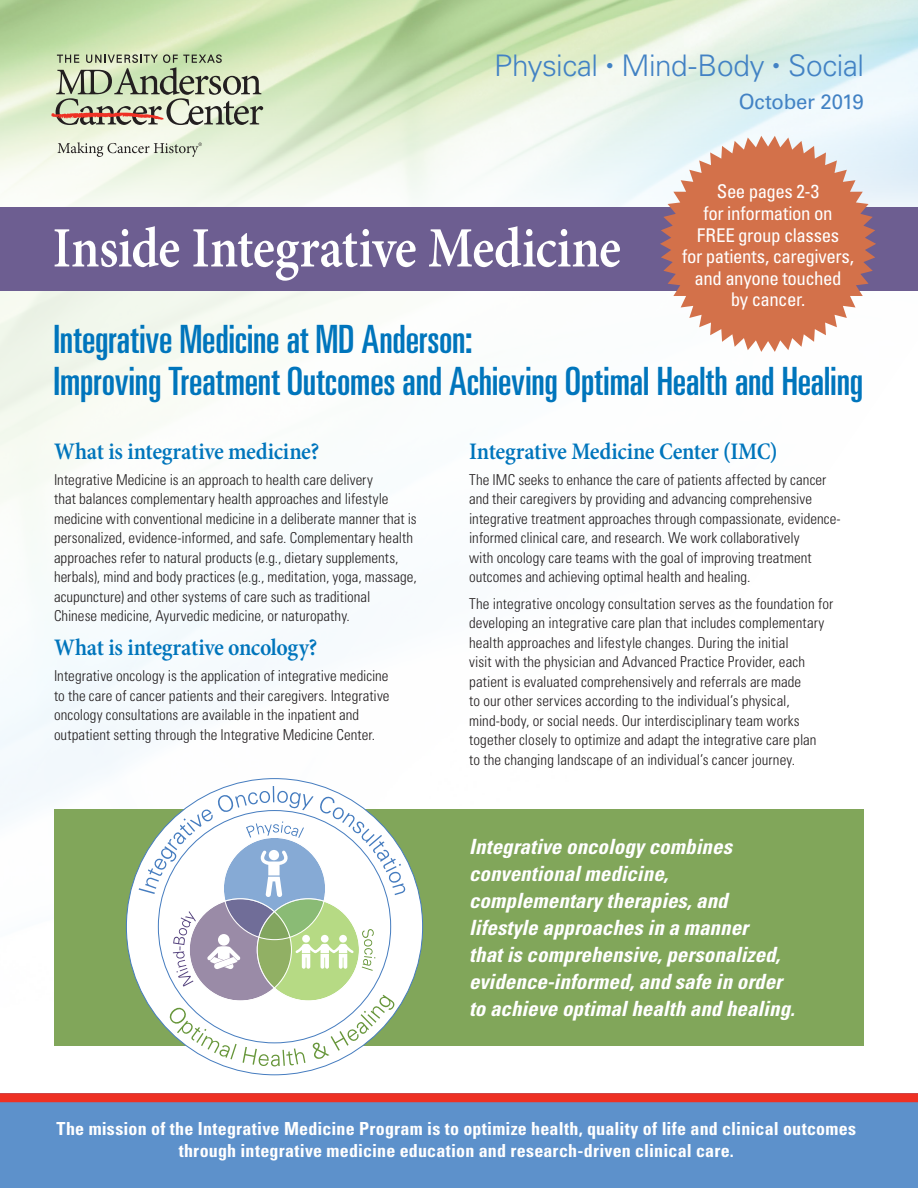
<style>
.page{position:relative;width:918px;height:1188px;background:#fff}
.page>*{position:absolute;margin:0;border:0;box-sizing:border-box;transform-origin:0 0}
.t1{font:600 57.15px "Minion Pro";letter-spacing:-.01em;color:#fff;scale:.89 1}
.t2{font:ultra-condensed 39px/42px "Univers LT Std";letter-spacing:-.005em;color:#0075bc}
.t3{font:300 29.7px "Univers LT Std";letter-spacing:-.015em;color:#4282c4}
.Blue_Headlines{font:600 condensed 24px "Minion Pro";letter-spacing:-.015em;color:#0075bc}
.Front_page_text{font:italic 700 condensed 21px/27px "Univers LT Std";color:#fff}
.t4{font:20.85px "Univers LT Std";letter-spacing:-.01em;color:#4282c4}
.t5{font:condensed 18.9px/21.6px "Univers LT Std";letter-spacing:-.025em;color:#fff;text-align:center}
.t6{font:700 condensed 18px/22.5px "Univers LT Std";letter-spacing:.01em;color:#fff;text-align:center}
.Front_page_text-2{font:300 condensed 15px/19.5px "Univers LT Std";letter-spacing:.005em;color:#231f20}
</style>
<div class="page">
<img style="left:0;top:291px;width:864px;height:785px">
<img style="left:0;top:0;width:918px;height:208px">
<div style="left:0;top:1093px;width:918px;height:95px;background:#5d91cb"></div>
<div style="left:0;top:208px;width:918px;height:83px;background:#6d5e91"></div>
<svg style="left:51px;top:54px;width:212px;height:71px;background:#b4ba9e"></svg>
<svg style="left:57px;top:142px;width:145px;height:15px"></svg>
<div style="left:0;top:1093px;width:918px;height:9px;background:#ee3124"></div>
<svg style="left:660px;top:136px;width:216px;height:216px;fill:#d3714a"></svg>
<div style="left:55px;top:810px;width:809px;height:236px;background:#81a65a"></div>
<div style="left:126px;top:779px;width:297px;height:296px;background:#fff;border-radius:50%"></div>
<svg style="left:223px;top:837px;width:103px;height:103px"></svg>
<svg style="left:189px;top:899px;width:102px;height:102px;background:#9589a7"></svg>
<svg style="left:257px;top:899px;width:102px;height:102px;background:#a8cb7f"></svg>
<svg style="left:173px;top:911px;width:23px;height:76px"></svg>
<svg style="left:362px;top:929px;width:13px;height:42px"></svg>
<div style="left:302px;top:935px;width:8px;height:8px;background:#fff;border-radius:50%"></div>
<div style="left:321px;top:935px;width:8px;height:8px;background:#fff;border-radius:50%"></div>
<div style="left:339px;top:935px;width:8px;height:8px;background:#fff;border-radius:50%"></div>
<svg style="left:295px;top:944px;width:59px;height:25px"></svg>
<div style="left:218px;top:934px;width:12px;height:12px;background:#fff;border-radius:50%"></div>
<svg style="left:207px;top:946px;width:33px;height:23px"></svg>
<svg style="left:169px;top:1007px;width:68px;height:52px"></svg>
<svg style="left:243px;top:1047px;width:62px;height:19px"></svg>
<svg style="left:312px;top:995px;width:83px;height:65px"></svg>
<svg style="left:139px;top:786px;width:267px;height:111px"></svg>
<p class="t3" style="left:494px;top:47px;width:371px">Physical <sup>•</sup> Mind-Body <sup>•</sup> Social</p>
<p class="t4" style="left:739px;top:89px;width:127px">October 2019</p>
<p class="t5" style="left:682px;top:181px;width:173px">See pages 2-3<br>for information on<br>FREE group classes<br>for patients, caregivers, and anyone touched<br>by cancer.</p>
<p class="t2" style="left:53px;top:318px;width:811px">Integrative Medicine at MD Anderson:<br>Improving Treatment Outcomes and Achieving Optimal Health and Healing</p>
<p class="Blue_Headlines" style="left:54px;top:437px;width:267px">What is integrative medicine?</p>
<p class="Front_page_text-2" style="left:54px;top:470px;width:364px">Integrative Medicine is an approach to health care delivery<br>that balances complementary health approaches and lifestyle medicine with conventional medicine in a deliberate manner that is personalized, evidence-informed, and safe. Complementary health approaches refer to natural products (e.g., dietary supplements, herbals), mind and body practices (e.g., meditation, yoga, massage, acupuncture) and other systems of care such as traditional Chinese medicine, Ayurvedic medicine, or naturopathy.</p>
<p class="Blue_Headlines" style="left:54px;top:633px;width:265px">What is integrative oncology?</p>
<p class="Front_page_text-2" style="left:54px;top:666px;width:337px">Integrative oncology is the application of integrative medicine to the care of cancer patients and their caregivers. Integrative oncology consultations are available in the inpatient and outpatient setting through the Integrative Medicine Center.</p>
<p class="t1" style="left:53px;top:214px;width:640px">Inside Integrative Medicine</p>
<p class="Blue_Headlines" style="left:469px;top:437px;width:310px">Integrative Medicine Center (IMC)</p>
<p class="Front_page_text-2" style="left:469px;top:470px;width:373px">The IMC seeks to enhance the care of patients affected by cancer and their caregivers by providing and advancing comprehensive integrative treatment approaches through compassionate, evidence&shy;informed clinical care, and research. We work collaboratively<br>with oncology care teams with the goal of improving treatment outcomes and achieving optimal health and healing.</p>
<p class="Front_page_text-2" style="left:469px;top:594px;width:366px">The integrative oncology consultation serves as the foundation for developing an integrative care plan that includes complementary health approaches and lifestyle changes. During the initial<br>visit with the physician and Advanced Practice Provider, each patient is evaluated comprehensively and referrals are made<br>to our other services according to the individual’s physical, mind-body, or social needs. Our interdisciplinary team works together closely to optimize and adapt the integrative care plan<br>to the changing landscape of an individual’s cancer journey.</p>
<p class="Front_page_text" style="left:469px;top:833px;width:327px">Integrative oncology combines conventional medicine, complementary therapies, and lifestyle approaches in a manner<br>that is comprehensive, personalized, evidence-informed, and safe in order to achieve optimal health and healing.</p>
<p class="t6" style="left:57px;top:1117px;width:801px">The mission of the Integrative Medicine Program is to optimize health, quality of life and clinical outcomes through integrative medicine education and research-driven clinical care.</p>
</div>
